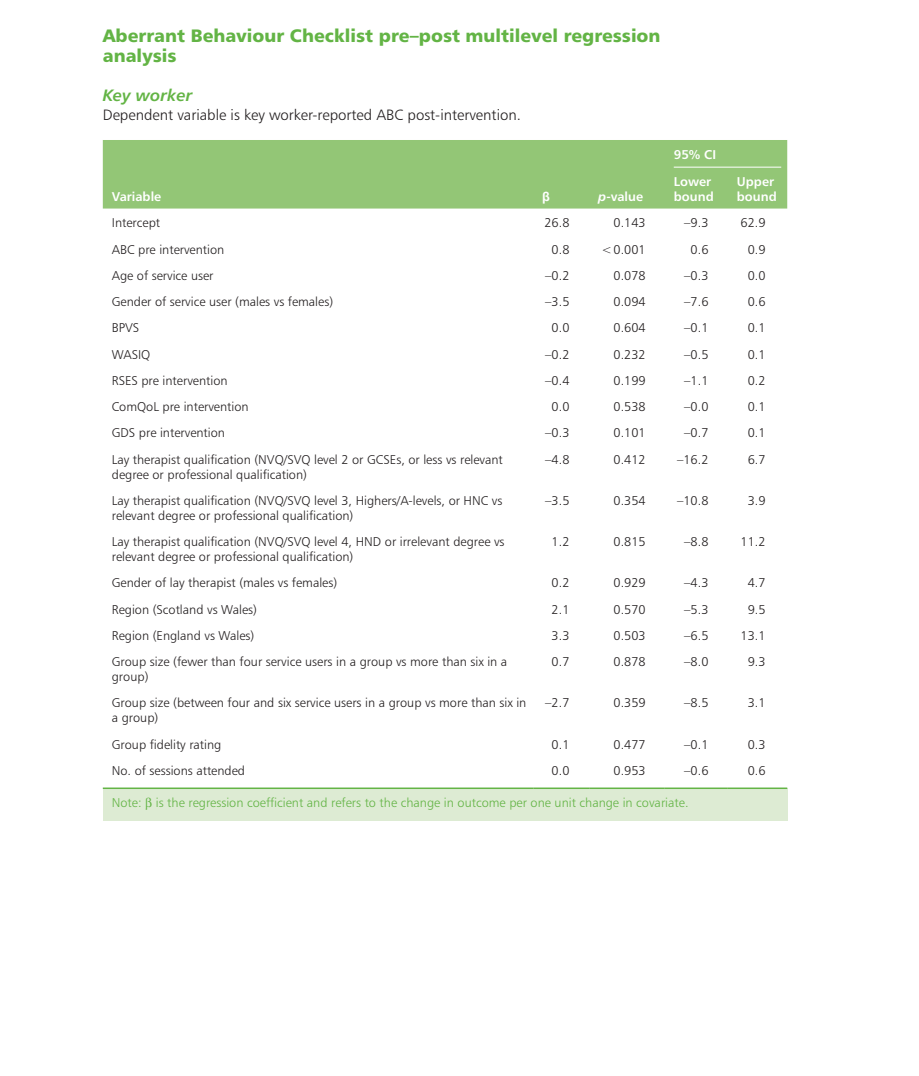
<style>
.page{position:relative;width:919px;height:1076px;background:#fff}
.page>*{position:absolute;margin:0;border:0;box-sizing:border-box;transform-origin:0 0}
._5_2_A_head__Heading{font:18px/19.5px "Humanist 777 BT Black B";color:#63b445}
._5_3_B_head__Heading{font:16.5px "Humanist 777 BT Bold Italic B";color:#63b445}
._6_02_Text__fo___Tex{font:15px "Humanist 777 BT Light B";color:#231f20}
._7_2_Table_text__Tab{font:12.75px/15px "Humanist 777 BT Light B";color:#231f20}
._7_5_Table__notes{font:12.75px "Humanist 777 BT Light B";color:#63b445}
._7_10_Table_head__Ta{font:12.75px/15px "Humanist 777 BT Bold B";color:#fff}
._7_05_Table_head_gro{font:12.75px "Humanist 777 BT Bold B";color:#fff}
._7_10_Table_head__Ta-2{font:700 12.75px "Arial";color:#fff}
.s1{font-family:"Humanist 777 BT Bold Italic B"}
</style>
<div class="page">
<div style="left:103px;top:140px;width:684px;height:69px;background:#93c676"></div>
<div style="left:103px;top:788px;width:684px;height:32px;background:#ddebd3"></div>
<hr style="left:103px;top:787px;width:430px;height:2px;background:#63b445">
<hr style="left:533px;top:787px;width:56px;height:2px;background:#63b445">
<hr style="left:589px;top:787px;width:75px;height:2px;background:#63b445">
<hr style="left:664px;top:787px;width:63px;height:2px;background:#63b445">
<hr style="left:727px;top:787px;width:60px;height:2px;background:#63b445">
<hr style="left:673px;top:167px;width:108px;height:1px;background:#fff">
<p class="_5_2_A_head__Heading" style="left:103px;top:26px;width:559px">Aberrant Behaviour Checklist pre–post multilevel regression analysis</p>
<p class="_5_3_B_head__Heading" style="left:103px;top:85px;width:91px">Key worker</p>
<p class="_6_02_Text__fo___Tex" style="left:103px;top:106px;width:419px">Dependent variable is key worker-reported ABC post-intervention.</p>
<p class="_7_10_Table_head__Ta" style="left:112px;top:189px;width:51px">Variable</p>
<p class="_7_10_Table_head__Ta-2" style="left:542px;top:188px;width:9px">β</p>
<p class="_7_10_Table_head__Ta" style="left:598px;top:189px;width:46px"><span class="s1">p</span>-value</p>
<p class="_7_05_Table_head_gro" style="left:673px;top:147px;width:44px">95% CI</p>
<p class="_7_10_Table_head__Ta" style="left:673px;top:174px;width:41px">Lower bound</p>
<p class="_7_10_Table_head__Ta" style="left:736px;top:174px;width:41px">Upper bound</p>
<p class="_7_2_Table_text__Tab" style="left:112px;top:215px;width:50px">Intercept</p>
<p class="_7_2_Table_text__Tab" style="left:544px;top:215px;width:26px">26.8</p>
<p class="_7_2_Table_text__Tab" style="left:613px;top:215px;width:34px">0.143</p>
<p class="_7_2_Table_text__Tab" style="left:684px;top:215px;width:26px">–9.3</p>
<p class="_7_2_Table_text__Tab" style="left:740px;top:215px;width:26px">62.9</p>
<p class="_7_2_Table_text__Tab" style="left:112px;top:241px;width:114px">ABC pre intervention</p>
<p class="_7_2_Table_text__Tab" style="left:551px;top:241px;width:19px">0.8</p>
<p class="_7_2_Table_text__Tab" style="left:601px;top:241px;width:46px">&lt;0.001</p>
<p class="_7_2_Table_text__Tab" style="left:690px;top:241px;width:19px">0.6</p>
<p class="_7_2_Table_text__Tab" style="left:747px;top:241px;width:19px">0.9</p>
<p class="_7_2_Table_text__Tab" style="left:112px;top:268px;width:103px">Age of service user</p>
<p class="_7_2_Table_text__Tab" style="left:545px;top:268px;width:26px">–0.2</p>
<p class="_7_2_Table_text__Tab" style="left:613px;top:268px;width:34px">0.078</p>
<p class="_7_2_Table_text__Tab" style="left:684px;top:268px;width:26px">–0.3</p>
<p class="_7_2_Table_text__Tab" style="left:747px;top:268px;width:19px">0.0</p>
<p class="_7_2_Table_text__Tab" style="left:112px;top:294px;width:223px">Gender of service user (males vs females)</p>
<p class="_7_2_Table_text__Tab" style="left:545px;top:294px;width:26px">–3.5</p>
<p class="_7_2_Table_text__Tab" style="left:613px;top:294px;width:34px">0.094</p>
<p class="_7_2_Table_text__Tab" style="left:684px;top:294px;width:26px">–7.6</p>
<p class="_7_2_Table_text__Tab" style="left:747px;top:294px;width:19px">0.6</p>
<p class="_7_2_Table_text__Tab" style="left:112px;top:320px;width:29px">BPVS</p>
<p class="_7_2_Table_text__Tab" style="left:551px;top:320px;width:19px">0.0</p>
<p class="_7_2_Table_text__Tab" style="left:613px;top:320px;width:34px">0.604</p>
<p class="_7_2_Table_text__Tab" style="left:684px;top:320px;width:26px">–0.1</p>
<p class="_7_2_Table_text__Tab" style="left:747px;top:320px;width:19px">0.1</p>
<p class="_7_2_Table_text__Tab" style="left:112px;top:346px;width:40px">WASIQ</p>
<p class="_7_2_Table_text__Tab" style="left:545px;top:346px;width:26px">–0.2</p>
<p class="_7_2_Table_text__Tab" style="left:613px;top:346px;width:34px">0.232</p>
<p class="_7_2_Table_text__Tab" style="left:684px;top:346px;width:26px">–0.5</p>
<p class="_7_2_Table_text__Tab" style="left:747px;top:346px;width:19px">0.1</p>
<p class="_7_2_Table_text__Tab" style="left:112px;top:373px;width:117px">RSES pre intervention</p>
<p class="_7_2_Table_text__Tab" style="left:545px;top:373px;width:26px">–0.4</p>
<p class="_7_2_Table_text__Tab" style="left:613px;top:373px;width:34px">0.199</p>
<p class="_7_2_Table_text__Tab" style="left:684px;top:373px;width:26px">–1.1</p>
<p class="_7_2_Table_text__Tab" style="left:747px;top:373px;width:19px">0.2</p>
<p class="_7_2_Table_text__Tab" style="left:112px;top:399px;width:138px">ComQoL pre intervention</p>
<p class="_7_2_Table_text__Tab" style="left:551px;top:399px;width:19px">0.0</p>
<p class="_7_2_Table_text__Tab" style="left:613px;top:399px;width:34px">0.538</p>
<p class="_7_2_Table_text__Tab" style="left:684px;top:399px;width:26px">–0.0</p>
<p class="_7_2_Table_text__Tab" style="left:747px;top:399px;width:19px">0.1</p>
<p class="_7_2_Table_text__Tab" style="left:112px;top:425px;width:115px">GDS pre intervention</p>
<p class="_7_2_Table_text__Tab" style="left:545px;top:425px;width:26px">–0.3</p>
<p class="_7_2_Table_text__Tab" style="left:613px;top:425px;width:34px">0.101</p>
<p class="_7_2_Table_text__Tab" style="left:684px;top:425px;width:26px">–0.7</p>
<p class="_7_2_Table_text__Tab" style="left:747px;top:425px;width:19px">0.1</p>
<p class="_7_2_Table_text__Tab" style="left:112px;top:451px;width:392px">Lay therapist qualification (NVQ/SVQ level 2 or GCSEs, or less vs relevant degree or professional qualification)</p>
<p class="_7_2_Table_text__Tab" style="left:545px;top:451px;width:26px">–4.8</p>
<p class="_7_2_Table_text__Tab" style="left:613px;top:451px;width:34px">0.412</p>
<p class="_7_2_Table_text__Tab" style="left:677px;top:451px;width:33px">–16.2</p>
<p class="_7_2_Table_text__Tab" style="left:747px;top:451px;width:19px">6.7</p>
<p class="_7_2_Table_text__Tab" style="left:112px;top:493px;width:392px">Lay therapist qualification (NVQ/SVQ level 3, Highers/A-levels, or HNC vs relevant degree or professional qualification)</p>
<p class="_7_2_Table_text__Tab" style="left:545px;top:493px;width:26px">–3.5</p>
<p class="_7_2_Table_text__Tab" style="left:613px;top:493px;width:34px">0.354</p>
<p class="_7_2_Table_text__Tab" style="left:677px;top:493px;width:33px">–10.8</p>
<p class="_7_2_Table_text__Tab" style="left:747px;top:493px;width:19px">3.9</p>
<p class="_7_2_Table_text__Tab" style="left:112px;top:534px;width:394px">Lay therapist qualification (NVQ/SVQ level 4, HND or irrelevant degree vs relevant degree or professional qualification)</p>
<p class="_7_2_Table_text__Tab" style="left:551px;top:534px;width:19px">1.2</p>
<p class="_7_2_Table_text__Tab" style="left:613px;top:534px;width:34px">0.815</p>
<p class="_7_2_Table_text__Tab" style="left:684px;top:534px;width:26px">–8.8</p>
<p class="_7_2_Table_text__Tab" style="left:740px;top:534px;width:26px">11.2</p>
<p class="_7_2_Table_text__Tab" style="left:112px;top:575px;width:227px">Gender of lay therapist (males vs females)</p>
<p class="_7_2_Table_text__Tab" style="left:551px;top:575px;width:19px">0.2</p>
<p class="_7_2_Table_text__Tab" style="left:613px;top:575px;width:34px">0.929</p>
<p class="_7_2_Table_text__Tab" style="left:684px;top:575px;width:26px">–4.3</p>
<p class="_7_2_Table_text__Tab" style="left:747px;top:575px;width:19px">4.7</p>
<p class="_7_2_Table_text__Tab" style="left:112px;top:601px;width:147px">Region (Scotland vs Wales)</p>
<p class="_7_2_Table_text__Tab" style="left:551px;top:601px;width:19px">2.1</p>
<p class="_7_2_Table_text__Tab" style="left:613px;top:601px;width:34px">0.570</p>
<p class="_7_2_Table_text__Tab" style="left:684px;top:601px;width:26px">–5.3</p>
<p class="_7_2_Table_text__Tab" style="left:747px;top:601px;width:19px">9.5</p>
<p class="_7_2_Table_text__Tab" style="left:112px;top:628px;width:144px">Region (England vs Wales)</p>
<p class="_7_2_Table_text__Tab" style="left:551px;top:628px;width:19px">3.3</p>
<p class="_7_2_Table_text__Tab" style="left:613px;top:628px;width:34px">0.503</p>
<p class="_7_2_Table_text__Tab" style="left:684px;top:628px;width:26px">–6.5</p>
<p class="_7_2_Table_text__Tab" style="left:740px;top:628px;width:26px">13.1</p>
<p class="_7_2_Table_text__Tab" style="left:112px;top:654px;width:397px">Group size (fewer than four service users in a group vs more than six in a group)</p>
<p class="_7_2_Table_text__Tab" style="left:551px;top:654px;width:19px">0.7</p>
<p class="_7_2_Table_text__Tab" style="left:613px;top:654px;width:34px">0.878</p>
<p class="_7_2_Table_text__Tab" style="left:684px;top:654px;width:26px">–8.0</p>
<p class="_7_2_Table_text__Tab" style="left:747px;top:654px;width:19px">9.3</p>
<p class="_7_2_Table_text__Tab" style="left:112px;top:695px;width:416px">Group size (between four and six service users in a group vs more than six in a group)</p>
<p class="_7_2_Table_text__Tab" style="left:545px;top:695px;width:26px">–2.7</p>
<p class="_7_2_Table_text__Tab" style="left:613px;top:695px;width:34px">0.359</p>
<p class="_7_2_Table_text__Tab" style="left:684px;top:695px;width:26px">–8.5</p>
<p class="_7_2_Table_text__Tab" style="left:747px;top:695px;width:19px">3.1</p>
<p class="_7_2_Table_text__Tab" style="left:112px;top:736px;width:111px">Group fidelity rating</p>
<p class="_7_2_Table_text__Tab" style="left:551px;top:736px;width:19px">0.1</p>
<p class="_7_2_Table_text__Tab" style="left:613px;top:736px;width:34px">0.477</p>
<p class="_7_2_Table_text__Tab" style="left:684px;top:736px;width:26px">–0.1</p>
<p class="_7_2_Table_text__Tab" style="left:747px;top:736px;width:19px">0.3</p>
<p class="_7_2_Table_text__Tab" style="left:112px;top:762px;width:135px">No. of sessions attended</p>
<p class="_7_2_Table_text__Tab" style="left:551px;top:762px;width:19px">0.0</p>
<p class="_7_2_Table_text__Tab" style="left:613px;top:762px;width:34px">0.953</p>
<p class="_7_2_Table_text__Tab" style="left:684px;top:762px;width:26px">–0.6</p>
<p class="_7_2_Table_text__Tab" style="left:747px;top:762px;width:19px">0.6</p>
<p class="_7_5_Table__notes" style="left:112px;top:795px;width:578px">Note: is the regression coefficient and refers to the change in outcome per one unit change in covariate.</p>
</div>
